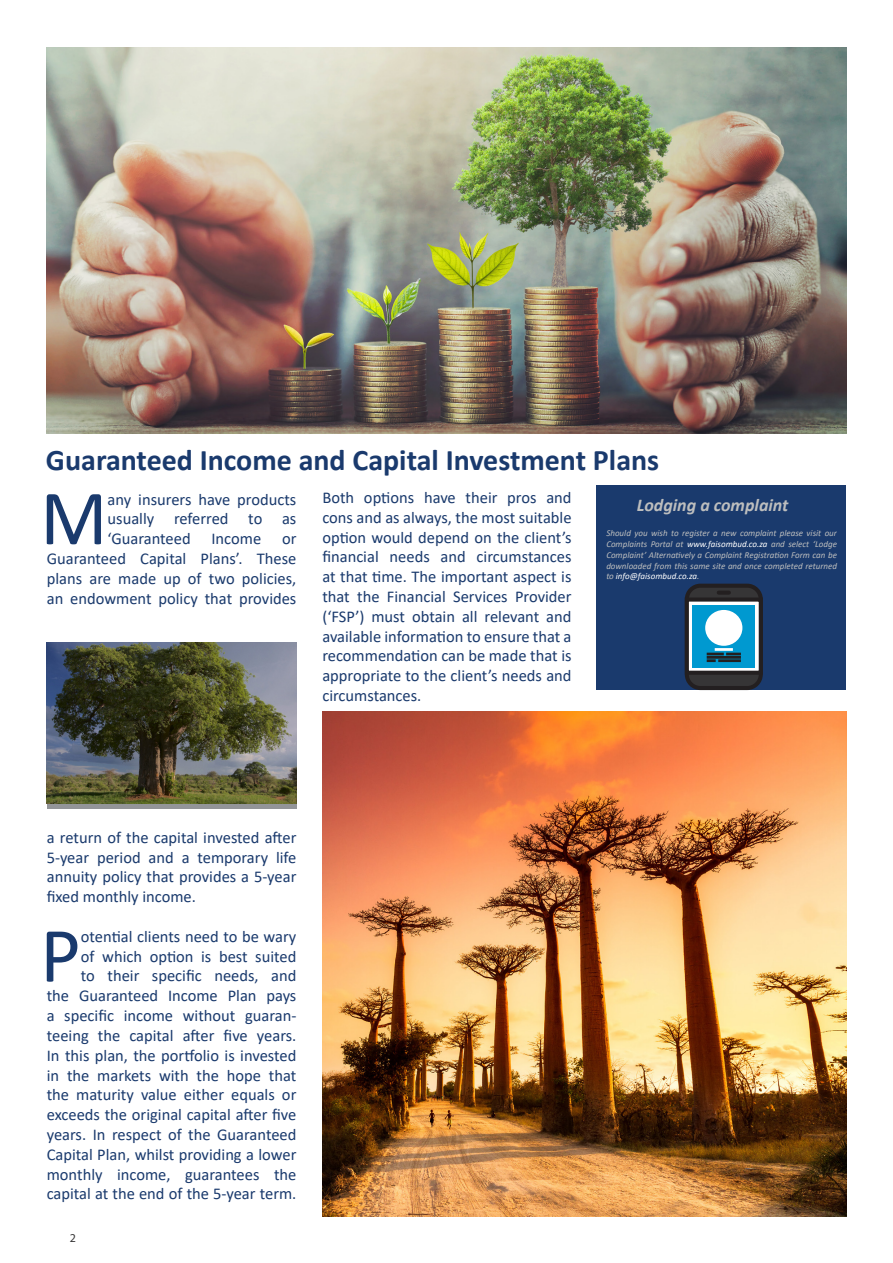
<style>
.page{position:relative;width:893px;height:1263px;background:#fff}
.page>*{position:absolute;margin:0;border:0;box-sizing:border-box;transform-origin:0 0}
.Left_Justify_Drop_Ca{font:78.9px "Calibri";color:#1a3a6d}
.Left_Justify{font:700 30px "Calibri";color:#1a3a6d}
.Left_Justify-2{font:italic 700 18px "Calibri";color:#bdbebe}
.Left_Justify_Drop_Ca-2{font:16.5px/19.8px "Calibri";color:#1a3a6d;text-align:justify}
.t1{font:12px "Myriad Pro";color:#363536}
.Left_Justify-3{font:italic 9px/10.8px "Calibri";color:#bdbebe;text-align:justify}
.s1{color:#fff}
</style>
<div class="page">
<div style="left:47px;top:643px;width:249px;height:166px;background:#939598"></div>
<img style="left:47px;top:47px;width:799px;height:386px">
<img style="left:47px;top:643px;width:249px;height:161px">
<div style="left:597px;top:485px;width:249px;height:205px;background:#1a3a6d"></div>
<div style="left:687px;top:586px;width:74px;height:102px;background:#363536;border-radius:14px"></div>
<div style="left:685px;top:584px;width:78px;height:106px;border:4px solid #231f20;border-radius:14px"></div>
<div style="left:687px;top:599px;width:74px;height:74px;background:#fff"></div>
<div style="left:685px;top:597px;width:78px;height:78px;border:4px solid #231f20"></div>
<hr style="left:719px;top:591px;width:10px;height:4px;background:#231f20">
<div style="left:692px;top:605px;width:63px;height:62px;background:#0099d0"></div>
<div style="left:705px;top:610px;width:37px;height:36px;background:#fff;border-radius:50%"></div>
<hr style="left:715px;top:648px;width:18px;height:3px;background:#fff">
<svg style="left:707px;top:653px;width:34px;height:9px"></svg>
<hr style="left:718px;top:659px;width:23px;height:3px;background:#231f20">
<img style="left:322px;top:711px;width:525px;height:505px">
<p class="Left_Justify" style="left:46px;top:438px;width:615px">Guaranteed Income and Capital Investment Plans</p>
<p class="Left_Justify_Drop_Ca" style="left:40px;top:463px;width:69px">M</p>
<p class="Left_Justify_Drop_Ca-2" style="left:108px;top:489px;width:190px">any insurers have products usually referred to as ‘Guaranteed</p>
<p class="Left_Justify_Drop_Ca-2" style="left:322px;top:487px;width:251px">Both options have their pros and cons and as always, the most suitable option would depend on the client’s financial needs and circumstances at that time. The important aspect is that the Financial Services Provider (‘FSP’) must obtain all relevant and available information to ensure that a recommendation can be made that is appropriate to the client’s needs and circumstances.</p>
<p class="Left_Justify-2" style="left:637px;top:492px;width:153px">Lodging a complaint</p>
<p class="Left_Justify-3" style="left:606px;top:527px;width:232px">Should you wish to register a new complaint please visit our Complaints Portal at <span class="s1">www.faisombud.co.za</span> and select ‘Lodge Complaint’ Alternatively a Complaint Registration Form can be downloaded from this same site and once completed returned to <span class="s1">info@faisombud.co.za</span>.</p>
<p class="Left_Justify_Drop_Ca-2" style="left:211px;top:528px;width:51px">Income</p>
<p class="Left_Justify_Drop_Ca-2" style="left:47px;top:528px;width:251px;text-indent:235px">or Guaranteed Capital Plans’. These plans are made up of two policies, an endowment policy that provides</p>
<p class="Left_Justify_Drop_Ca-2" style="left:47px;top:827px;width:251px">a return of the capital invested after 5-year period and a temporary life annuity policy that provides a 5-year fixed monthly income.</p>
<p class="Left_Justify_Drop_Ca" style="left:40px;top:900px;width:42px">P</p>
<p class="Left_Justify_Drop_Ca-2" style="left:47px;top:926px;width:251px;text-align:right">otential clients need to be wary<br>of which option is best suited<br>to their specific needs, and<br>the Guaranteed Income Plan pays a specific income without guaran&shy;teeing the capital after five years.<br>In this plan, the portfolio is invested in the markets with the hope that the maturity value either equals or exceeds the original capital after five years. In respect of the Guaranteed Capital Plan, whilst providing a lower monthly income, guarantees the capital at the end of the 5-year term.</p>
<p class="t1" style="left:70px;top:1231px;width:8px">2</p>
</div>
